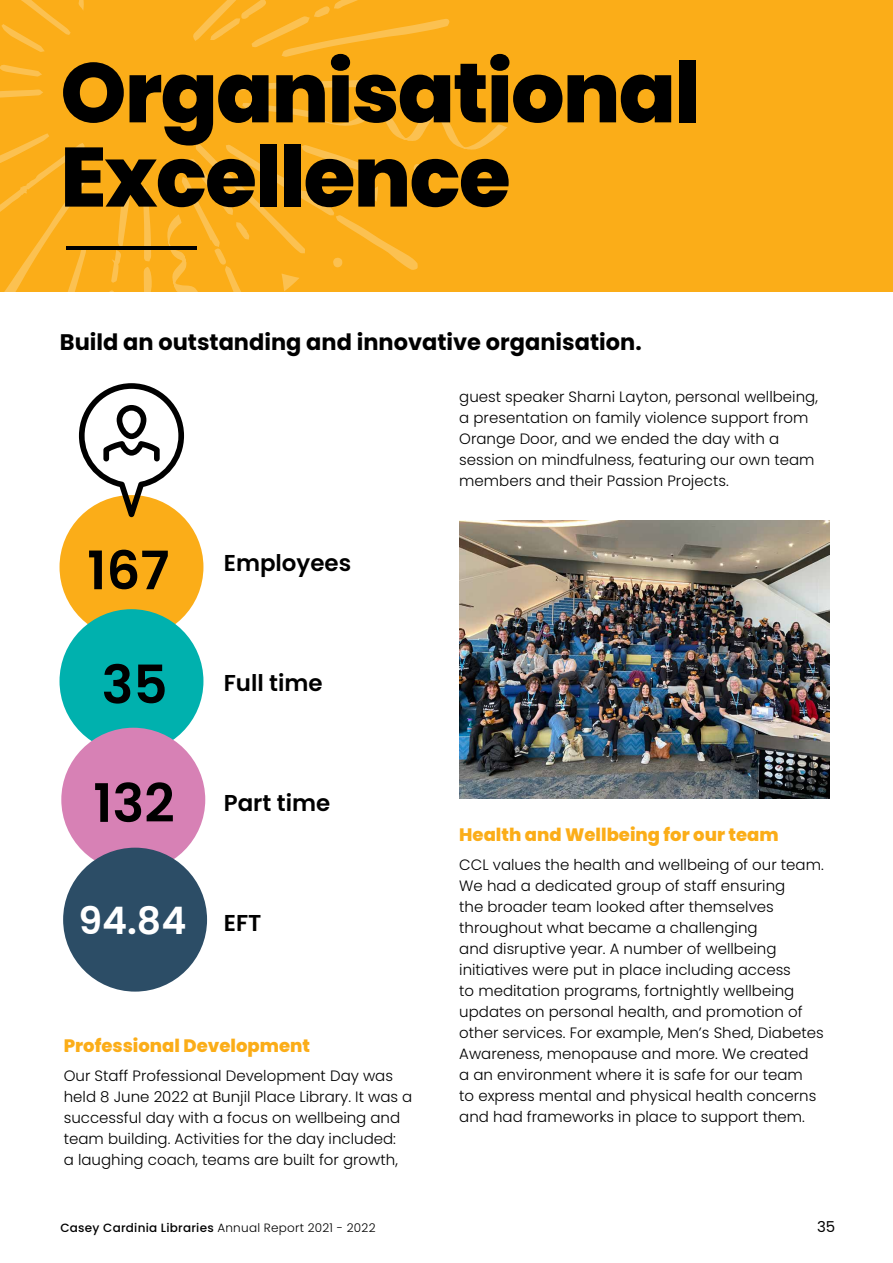
<style>
.page{position:relative;width:893px;height:1263px;background:#fff}
.page>*{position:absolute;margin:0;border:0;box-sizing:border-box;transform-origin:0 0}
.t1{font:200 93.6px "Poppins";color:#000}
.t2{font:800 84px/84.3px "Poppins";letter-spacing:-.02em;color:#000}
.t3{font:600 53.1px/114.1px "Poppins";color:#000}
.t4{font:600 37.95px "Poppins";color:#fff}
.t5{font:600 22.95px "Poppins";color:#000}
.t6{font:700 22.5px "Poppins";color:#000}
.t7{font:800 18px "Poppins";color:#fbad18}
.t8{font:300 15px/21px "Poppins";color:#000}
.t9{font:15px "Poppins";color:#000}
.t10{font:500 12px "Poppins";letter-spacing:.02em;color:#000}
.s1{font-weight:300}
</style>
<div class="page">
<div style="left:0;top:0;width:893px;height:291px;background:#fbad18"></div>
<svg style="left:1px;top:0;width:83px;height:52px"></svg>
<svg style="left:193px;top:0;width:256px;height:57px"></svg>
<div style="left:60px;top:495px;width:143px;height:144px;background:#fbad18;border-radius:50%"></div>
<div style="left:60px;top:609px;width:143px;height:144px;background:#00b1ae;border-radius:50%"></div>
<div style="left:61px;top:728px;width:144px;height:144px;background:#d781b5;border-radius:50%"></div>
<div style="left:63px;top:848px;width:144px;height:143px;background:#2c4d66;border-radius:50%"></div>
<svg style="left:0;top:65px;width:508px;height:452px"></svg>
<img style="left:459px;top:521px;width:370px;height:277px">
<h2 class="t2" style="left:60px;top:51px;width:641px">Organisational<br>Excellence</h2>
<h1 class="t1" style="left:60px;top:156px;width:143px">____</h1>
<h3 class="t6" style="left:60px;top:329px;width:583px">Build an outstanding and innovative organisation.</h3>
<h3 class="t3" style="left:87px;top:514px;width:84px">167<br>35</h3>
<h3 class="t3" style="left:93px;top:746px;width:83px">132</h3>
<h3 class="t4" style="left:78px;top:899px;width:110px">94.84</h3>
<h3 class="t5" style="left:224px;top:550px;width:129px">Employees</h3>
<h3 class="t5" style="left:224px;top:670px;width:100px">Full time</h3>
<h3 class="t5" style="left:224px;top:789px;width:108px">Part time</h3>
<h3 class="t5" style="left:224px;top:909px;width:39px">EFT</h3>
<p class="t7" style="left:64px;top:1035px;width:248px">Professional Development</p>
<p class="t8" style="left:64px;top:1065px;width:350px">Our Staff Professional Development Day was held 8 June 2022 at Bunjil Place Library. It was a successful day with a focus on wellbeing and team building. Activities for the day included:<br>a laughing coach, teams are built for growth,</p>
<p class="t8" style="left:459px;top:387px;width:360px">guest speaker Sharni Layton, personal wellbeing, a presentation on family violence support from Orange Door, and we ended the day with a session on mindfulness, featuring our own team members and their Passion Projects.</p>
<p class="t7" style="left:459px;top:824px;width:321px">Health and Wellbeing for our team</p>
<p class="t8" style="left:459px;top:854px;width:366px">CCL values the health and wellbeing of our team.<br>We had a dedicated group of staff ensuring<br>the broader team looked after themselves throughout what became a challenging<br>and disruptive year. A number of wellbeing initiatives were put in place including access<br>to meditation programs, fortnightly wellbeing updates on personal health, and promotion of other services. For example, Men’s Shed, Diabetes Awareness, menopause and more. We created<br>a an environment where it is safe for our team<br>to express mental and physical health concerns and had frameworks in place to support them.</p>
<p class="t10" style="left:60px;top:1221px;width:317px">Casey Cardinia Libraries <span class="s1">Annual Report 2021 - 2022</span></p>
<p class="t9" style="left:817px;top:1218px;width:20px">35</p>
</div>
